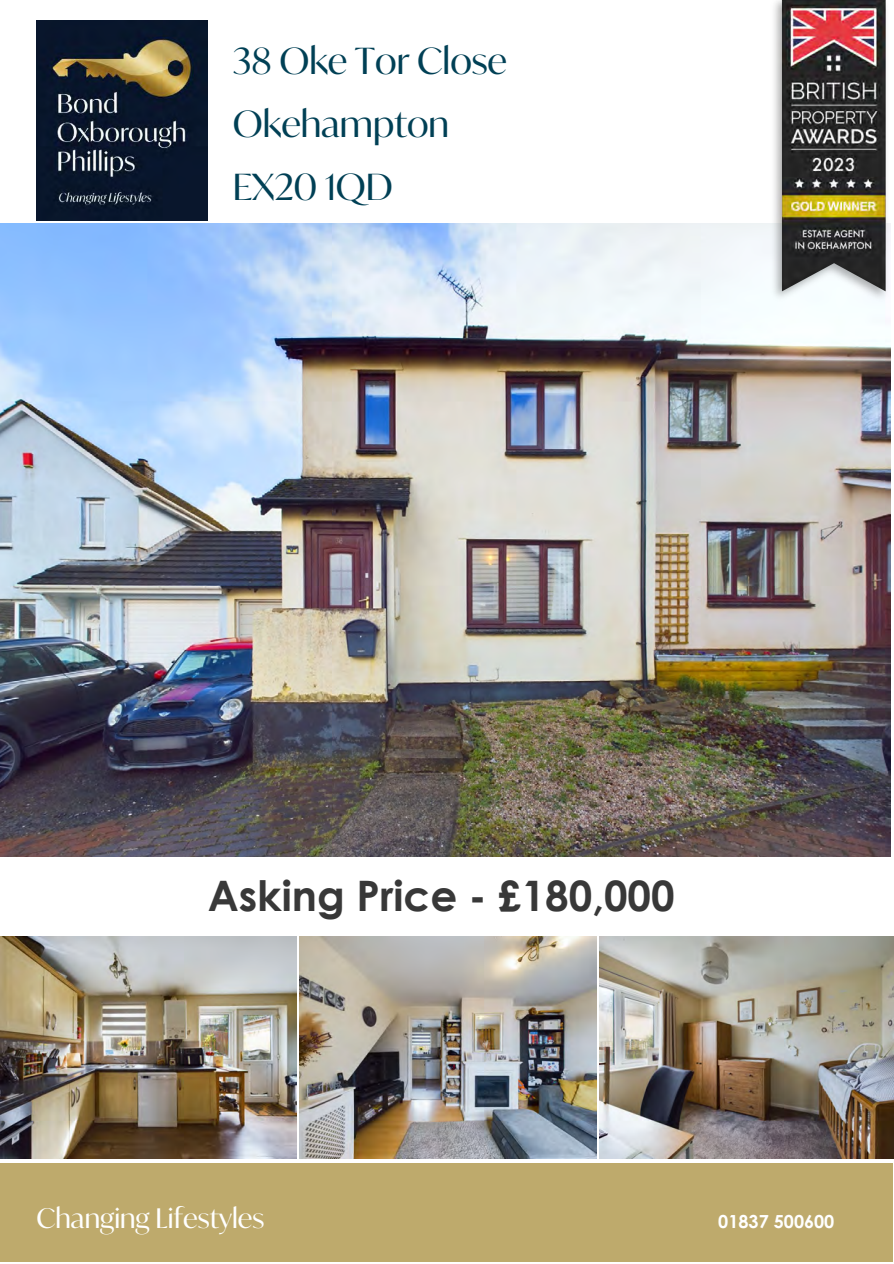
<style>
.page{position:relative;width:894px;height:1264px;background:#fff}
.page>*{position:absolute;margin:0;border:0;box-sizing:border-box;transform-origin:0 0}
.t1{font:700 42px "Century Gothic";color:#383838}
.t2{font:36px/63.2px "Ivy Mode";color:#004055}
.t3{font:27px "Ivy Mode";color:#fff}
.t4{font:700 18px "Century Gothic";color:#fff}
</style>
<div class="page">
<img style="left:0;top:936px;width:296px;height:222px">
<img style="left:300px;top:936px;width:296px;height:222px">
<img style="left:599px;top:936px;width:294px;height:222px">
<img style="left:0;top:224px;width:890px;height:632px">
<div style="left:0;top:1163px;width:892px;height:98px;background:#beaa6c"></div>
<img style="left:36px;top:21px;width:171px;height:200px">
<img style="left:767px;top:0;width:124px;height:305px">
<p class="t2" style="left:233px;top:28px;width:276px">38 Oke Tor Close<br>Okehampton<br>EX20 1QD</p>
<p class="t1" style="left:208px;top:863px;width:468px">Asking Price - £180,000</p>
<p class="t3" style="left:36px;top:1200px;width:229px">Changing Lifestyles</p>
<p class="t4" style="left:718px;top:1208px;width:118px">01837 500600</p>
</div>
